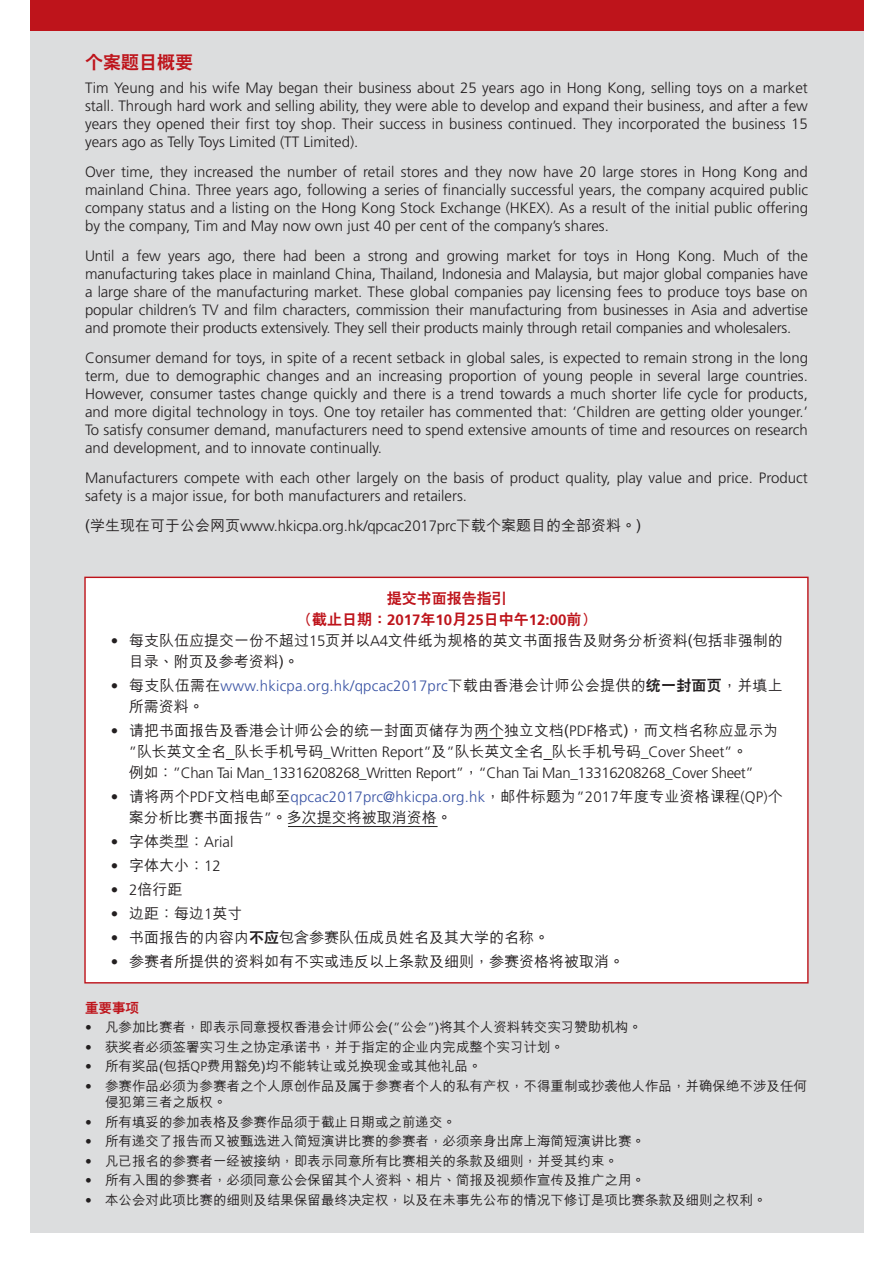
<style>
.page{position:relative;width:893px;height:1263px;background:#fff}
.page>*{position:absolute;margin:0;border:0;box-sizing:border-box;transform-origin:0 0}
.t1{font:800 18px "C Hei 2 GB5";color:#be141b}
.t2{font:300 15px/18px "Frutiger";color:#231f20;text-align:justify}
.t3{font:500 15px/21px "M Hei GB5";color:#231f20}
.t4{font:300 15px/21px "Frutiger";letter-spacing:-.025em;color:#231f20}
.t5{font:300 15px "Frutiger";letter-spacing:.01em;color:#3953a4}
.t6{font:800 15px/21px "C Hei 2 GB5";color:#be141b;text-align:center}
.t7{font:500 13.5px/16.5px "M Hei GB5";color:#231f20}
.t8{font:800 13.5px "C Hei 2 GB5";color:#be141b}
.s1{font-family:"M Hei GB5";font-weight:500}
.s2{font-family:"Frutiger";font-weight:700}
.s3{font-family:"Frutiger";font-weight:300}
.s4{color:#231f20}
.s5{font-family:"M Hei GB5";font-weight:500;color:#231f20}
.s6{font-family:"C Hei 2 GB5";font-weight:800;color:#231f20}
.s7{font-family:"C Hei 2 GB5";font-weight:800}
</style>
<div class="page">
<div style="left:30px;top:30px;width:833px;height:1203px;background:#dcddde"></div>
<div style="left:84px;top:577px;width:725px;height:406px;background:#fff;border:1px solid #be141b"></div>
<svg style="left:475px;top:738px;width:28px;height:1px"></svg>
<hr style="left:288px;top:826px;width:150px;height:1px;background:#231f20">
<div style="left:30px;top:0;width:833px;height:30px;background:#be141b"></div>
<p class="t1" style="left:85px;top:53px;width:109px">個案題目概要</p>
<p class="t2" style="left:85px;top:79px;width:724px">Tim Yeung and his wife May began their business about 25 years ago in Hong Kong, selling toys on a market stall. Through hard work and selling ability, they were able to develop and expand their business, and after a few years they opened their first toy shop. Their success in business continued. They incorporated the business 15 years ago as Telly Toys Limited (TT Limited).</p>
<p class="t2" style="left:85px;top:163px;width:724px">Over time, they increased the number of retail stores and they now have 20 large stores in Hong Kong and mainland China. Three years ago, following a series of financially successful years, the company acquired public company status and a listing on the Hong Kong Stock Exchange (HKEX). As a result of the initial public offering by the company, Tim and May now own just 40 per cent of the company’s shares.</p>
<p class="t2" style="left:85px;top:247px;width:724px">Until a few years ago, there had been a strong and growing market for toys in Hong Kong. Much of the manufacturing takes place in mainland China, Thailand, Indonesia and Malaysia, but major global companies have a large share of the manufacturing market. These global companies pay licensing fees to produce toys base on popular children’s TV and film characters, commission their manufacturing from businesses in Asia and advertise and promote their products extensively. They sell their products mainly through retail companies and wholesalers.</p>
<p class="t2" style="left:85px;top:349px;width:724px">Consumer demand for toys, in spite of a recent setback in global sales, is expected to remain strong in the long term, due to demographic changes and an increasing proportion of young people in several large countries.<br>However, consumer tastes change quickly and there is a trend towards a much shorter life cycle for products, and more digital technology in toys. One toy retailer has commented that: ‘Children are getting older younger.’ To satisfy consumer demand, manufacturers need to spend extensive amounts of time and resources on research and development, and to innovate continually.</p>
<p class="t2" style="left:85px;top:469px;width:724px">Manufacturers compete with each other largely on the basis of product quality, play value and price. Product safety is a major issue, for both manufacturers and retailers.</p>
<p class="t2" style="left:85px;top:517px;width:558px"><span class="s1">(學生現在可于公會網頁</span>www.hkicpa.org.hk/qpcac2017prc<span class="s1">下載個案題目的全部資料。)</span></p>
<p class="t6" style="left:297px;top:588px;width:301px">提交書面報告指引<br>（截止日期：<span class="s2">2017</span>年<span class="s2">10</span>月<span class="s2">25</span>日中午<span class="s2">12:00</span>前）</p>
<p class="t3" style="left:129px;top:630px;width:655px;text-indent:-18px"><span class="s3">•</span> 每支隊伍應提交一份不超過<span class="s3">15</span>頁並以<span class="s3">A4</span>文件紙為規格的英文書面報告及財務分析資料(包括非強制的目錄、附頁及參考資料)。</p>
<p class="t5" style="left:111px;top:677px;width:673px"><span class="s4">•</span> <span class="s5">每支隊伍需在</span>www.hkicpa.org.hk/qpcac2017prc<span class="s5">下載由香港會計師公會提供的</span><span class="s6">統一封面頁</span><span class="s5">，並填上</span></p>
<p class="t3" style="left:129px;top:696px;width:76px">所需資料。</p>
<p class="t3" style="left:111px;top:720px;width:669px"><span class="s3">•</span> 請把書面報告及香港會計師公會的統一封面頁儲存為兩個獨立文檔(<span class="s3">PDF</span>格式)，而文檔名稱應顯示為</p>
<p class="t4" style="left:129px;top:741px;width:627px">”<span class="s1">隊長英文全名_隊長手機號碼</span>_Written Report”<span class="s1">及</span>”<span class="s1">隊長英文全名_隊長手機號碼</span>_Cover Sheet”<span class="s1">。例如：</span>”Chan Tai Man_13316208268_Written Report”<span class="s1">，</span>“Chan Tai Man_13316208268_Cover Sheet”</p>
<p class="t5" style="left:111px;top:788px;width:673px"><span class="s4">•</span> <span class="s5">請將兩個</span><span class="s4">PDF</span><span class="s5">文檔電郵至</span>qpcac2017prc@hkicpa.org.hk<span class="s5">，郵件標題為</span><span class="s4">”2017</span><span class="s5">年度專業資格課程</span><span class="s4">(QP)</span><span class="s5">個</span></p>
<p class="t3" style="left:129px;top:807px;width:325px">案分析比賽書面報告<span class="s3">”</span>。多次提交將被取消資格。</p>
<p class="t2" style="left:111px;top:833px;width:124px">• <span class="s1">字體類型：</span>Arial</p>
<p class="t3" style="left:111px;top:855px;width:112px"><span class="s3">•</span> 字體大小：<span class="s3">12</span></p>
<p class="t3" style="left:111px;top:879px;width:73px"><span class="s3">• 2</span>倍行距</p>
<p class="t3" style="left:111px;top:903px;width:133px"><span class="s3">•</span> 邊距：每邊<span class="s3">1</span>英寸</p>
<p class="t3" style="left:111px;top:927px;width:440px"><span class="s3">•</span> 書面報告的內容內<span class="s7">不應</span>包含參賽隊伍成員姓名及其大學的名稱。</p>
<p class="t3" style="left:111px;top:951px;width:515px"><span class="s3">•</span> 參賽者所提供的資料如有不實或違反以上條款及細則，參賽資格將被取消。</p>
<p class="t8" style="left:85px;top:1001px;width:55px">重要事項</p>
<p class="t7" style="left:85px;top:1020px;width:558px"><span class="s3">•</span> 凡參加比賽者，即表示同意授權香港會計師公會(<span class="s3">”</span>公會<span class="s3">”</span>)將其個人資料轉交實習贊助機構。</p>
<p class="t7" style="left:85px;top:1039px;width:481px"><span class="s3">•</span> 獲獎者必須簽署實習生之協定承諾書，並於指定的企業內完成整個實習計劃。</p>
<p class="t7" style="left:85px;top:1059px;width:398px"><span class="s3">•</span> 所有獎品(包括<span class="s3">QP</span>費用豁免)均不能轉讓或兌換現金或其他禮品。</p>
<p class="t7" style="left:105px;top:1078px;width:704px;text-indent:-20px"><span class="s3">•</span> 參賽作品必須為參賽者之個人原創作品及屬於參賽者個人的私有產權，不得重制或抄襲他人作品，並確保絕不涉及任何侵犯第三者之版權。</p>
<p class="t7" style="left:85px;top:1114px;width:373px"><span class="s3">•</span> 所有填妥的參加表格及參賽作品須於截止日期或之前遞交。</p>
<p class="t7" style="left:85px;top:1134px;width:562px"><span class="s3">•</span> 所有遞交了報告而又被甄選進入簡短演講比賽的參賽者，必須親身出席上海簡短演講比賽。</p>
<p class="t7" style="left:85px;top:1153px;width:535px"><span class="s3">•</span> 凡已報名的參賽者一經被接納，即表示同意所有比賽相關的條款及細則，並受其約束。</p>
<p class="t7" style="left:85px;top:1173px;width:562px"><span class="s3">•</span> 所有入圍的參賽者，必須同意公會保留其個人資料、相片、簡報及視頻作宣傳及推廣之用。</p>
<p class="t7" style="left:85px;top:1192px;width:683px"><span class="s3">•</span> 本公會對此項比賽的細則及結果保留最終決定權，以及在未事先公佈的情況下修訂是項比賽條款及細則之權利。</p>
</div>
